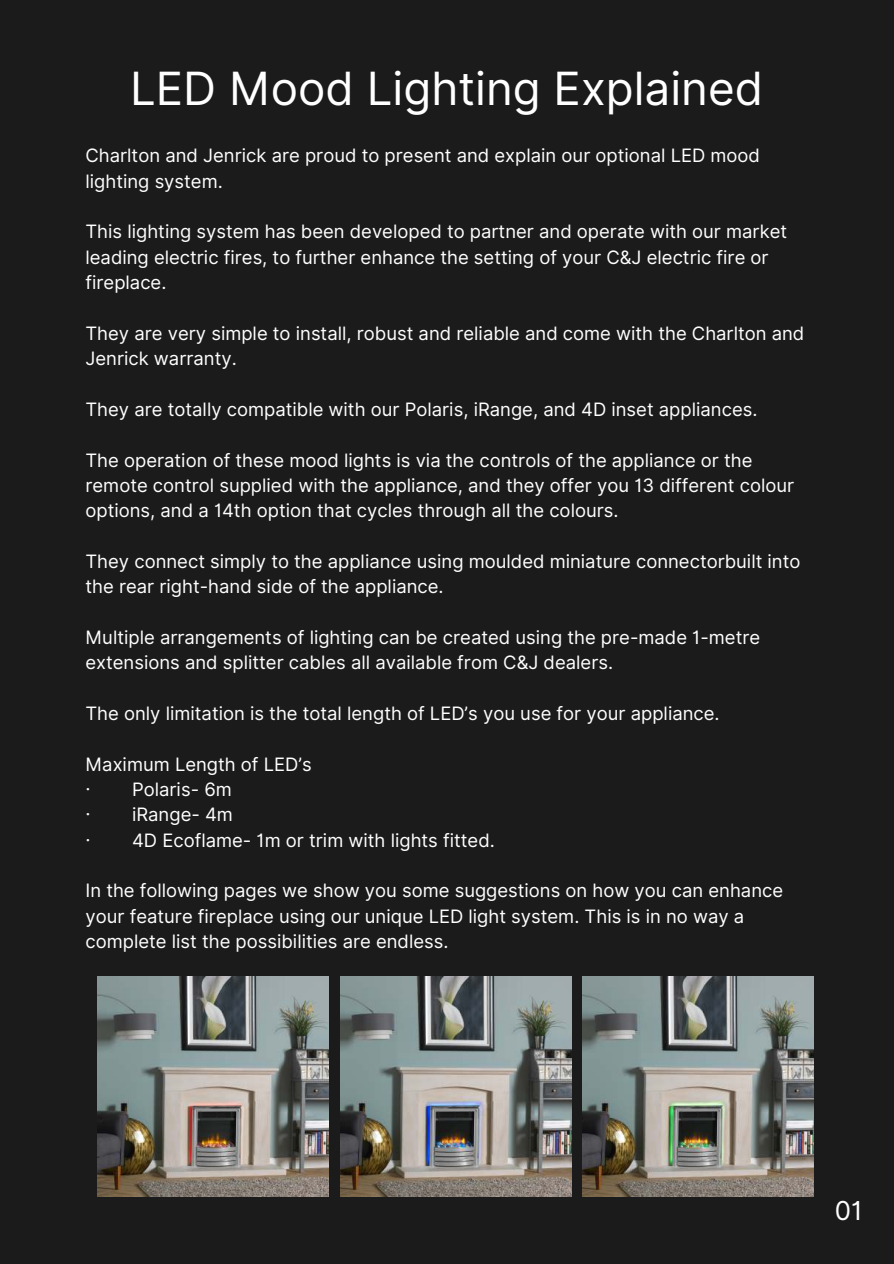
<style>
.page{position:relative;width:894px;height:1264px;background:#fff}
.page>*{position:absolute;margin:0;border:0;box-sizing:border-box;transform-origin:0 0}
.t1{font:45.75px "Inter";color:#fff}
.t2{font:26.1px "Inter";color:#fff}
.t3{font:18.45px/25.3px "Inter";color:#fff}
</style>
<div class="page">
<div style="left:0;top:0;width:893px;height:1263px;background:#1b1b1b"></div>
<img style="left:582px;top:976px;width:231px;height:219px">
<img style="left:340px;top:976px;width:231px;height:219px">
<img style="left:98px;top:976px;width:231px;height:219px">
<h1 class="t1" style="left:130px;top:55px;width:634px">LED Mood Lighting Explained</h1>
<p class="t3" style="left:85px;top:143px;width:675px">Charlton and Jenrick are proud to present and explain our optional LED mood lighting system.</p>
<p class="t3" style="left:85px;top:219px;width:703px">This lighting system has been developed to partner and operate with our market leading electric fires, to further enhance the setting of your C&amp;J electric fire or fireplace.</p>
<p class="t3" style="left:85px;top:320px;width:720px">They are very simple to install, robust and reliable and come with the Charlton and<br>Jenrick warranty.</p>
<p class="t3" style="left:85px;top:396px;width:673px">They are totally compatible with our Polaris, iRange, and 4D inset appliances.</p>
<p class="t3" style="left:85px;top:447px;width:710px">The operation of these mood lights is via the controls of the appliance or the remote control supplied with the appliance, and they offer you 13 different colour options, and a 14th option that cycles through all the colours.</p>
<p class="t3" style="left:85px;top:548px;width:716px">They connect simply to the appliance using moulded miniature connectorbuilt into the rear right-hand side of the appliance.</p>
<p class="t3" style="left:85px;top:624px;width:676px">Multiple arrangements of lighting can be created using the pre-made 1-metre extensions and splitter cables all available from C&amp;J dealers.</p>
<p class="t3" style="left:85px;top:700px;width:635px">The only limitation is the total length of LED’s you use for your appliance.</p>
<p class="t3" style="left:85px;top:751px;width:411px">Maximum Length of LED’s<br>· Polaris- 6m<br>· iRange- 4m<br>· 4D Ecoflame- 1m or trim with lights fitted.</p>
<p class="t3" style="left:85px;top:878px;width:699px">In the following pages we show you some suggestions on how you can enhance your feature fireplace using our unique LED light system. This is in no way a complete list the possibilities are endless.</p>
<h2 class="t2" style="left:834px;top:1191px;width:29px">01</h2>
</div>
